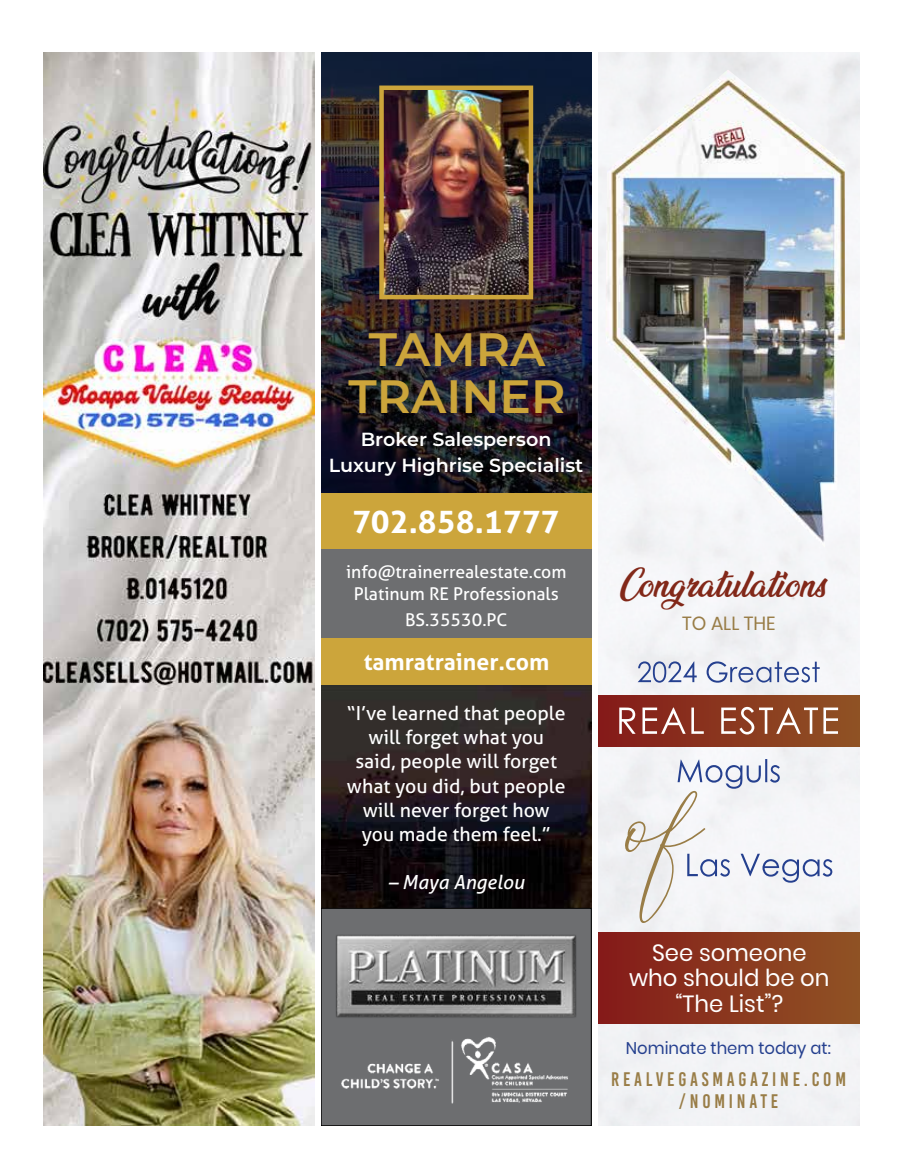
<style>
.page{position:relative;width:905px;height:1175px;background:#fff}
.page>*{position:absolute;margin:0;border:0;box-sizing:border-box;transform-origin:0 0}
.t1{font:600 46.65px/47.1px "Montserrat";color:#cca53b;text-align:center}
.t2{font:900 32.55px "Ananda";color:#822819}
.t3{font:700 31.35px "Aller";color:#fff}
.t4{font:23.4px/25.7px "Poppins";color:#fff;text-align:center}
.t5{font:700 22.8px "Aller";color:#fff}
.t6{font:19.65px/22px "Bebas Kai";letter-spacing:.195em;color:#997d47;text-align:center}
.t7{font:19.35px/24.2px "Aller";color:#fff}
.t8{font:italic 19.35px "Aller";color:#fff}
.t9{font:19.05px "Poppins";color:#997d47}
.t10{font:600 18.9px/26.1px "Montserrat";color:#fff;text-align:center}
.t11{font:17.55px/21.8px "Aller";color:#fff;text-align:center}
.t12{font:16.95px "Poppins";color:#25408f}
</style>
<div class="page">
<div style="left:321px;top:52px;width:270px;height:441px;background:#000001;opacity:.62"></div>
<img style="left:321px;top:684px;width:270px;height:224px">
<div style="left:321px;top:548px;width:270px;height:121px;background:#6d6e70"></div>
<div style="left:321px;top:493px;width:270px;height:56px;background:#cca53b"></div>
<div style="left:321px;top:908px;width:270px;height:217px;background:#6d6e70"></div>
<div style="left:321px;top:908px;width:270px;height:217px;border:1px solid #000"></div>
<img style="left:384px;top:90px;width:144px;height:204px">
<div style="left:379px;top:85px;width:154px;height:214px;border:4px solid #cca53b"></div>
<img style="left:341px;top:1037px;width:227px;height:67px">
<img style="left:336px;top:935px;width:241px;height:83px">
<div style="left:321px;top:638px;width:270px;height:46px;background:#cca53b"></div>
<img style="left:44px;top:52px;width:270px;height:1073px">
<div style="left:598px;top:52px;width:261px;height:1073px;background:#f3f3f6"></div>
<img style="left:605px;top:70px;width:239px;height:477px">
<div style="left:598px;top:695px;width:261px;height:51px;background:linear-gradient(to right,#851a19,#905324)"></div>
<svg style="left:637px;top:661px;width:182px;height:21px"></svg>
<svg style="left:619px;top:707px;width:219px;height:27px"></svg>
<div style="left:598px;top:932px;width:261px;height:91px;background:linear-gradient(to right,#851a19,#905324)"></div>
<svg style="left:624px;top:759px;width:208px;height:164px"></svg>
<h1 class="t1" style="left:348px;top:324px;width:218px">TAMRA<br>TRAINER</h1>
<p class="t10" style="left:329px;top:425px;width:256px">Broker Salesperson<br>Luxury Highrise Specialist</p>
<h3 class="t3" style="left:352px;top:502px;width:209px">702.858.1777</h3>
<p class="t11" style="left:346px;top:561px;width:222px">info@trainerrealestate.com<br>Platinum RE Professionals</p>
<p class="t11" style="left:405px;top:608px;width:104px">BS.35530.PC</p>
<p class="t5" style="left:364px;top:647px;width:187px">tamratrainer.com</p>
<p class="t7" style="left:347px;top:701px;width:220px;text-align:center">“I’ve learned that people will forget what you said, people will forget what you did, but people</p>
<p class="t7" style="left:362px;top:797px;width:190px">will never forget how you made them feel.”</p>
<p class="t8" style="left:388px;top:870px;width:138px">– Maya Angelou</p>
<h2 class="t2" style="left:619px;top:566px;width:210px">Congratulations</h2>
<p class="t9" style="left:682px;top:612px;width:95px">TO ALL THE</p>
<p class="t4" style="left:629px;top:939px;width:202px">See someone who should be on “The List”?</p>
<p class="t12" style="left:626px;top:1038px;width:206px">Nominate them today at:</p>
<p class="t6" style="left:611px;top:1068px;width:236px">REALVEGASMAGAZINE.COM /NOMINATE</p>
</div>
